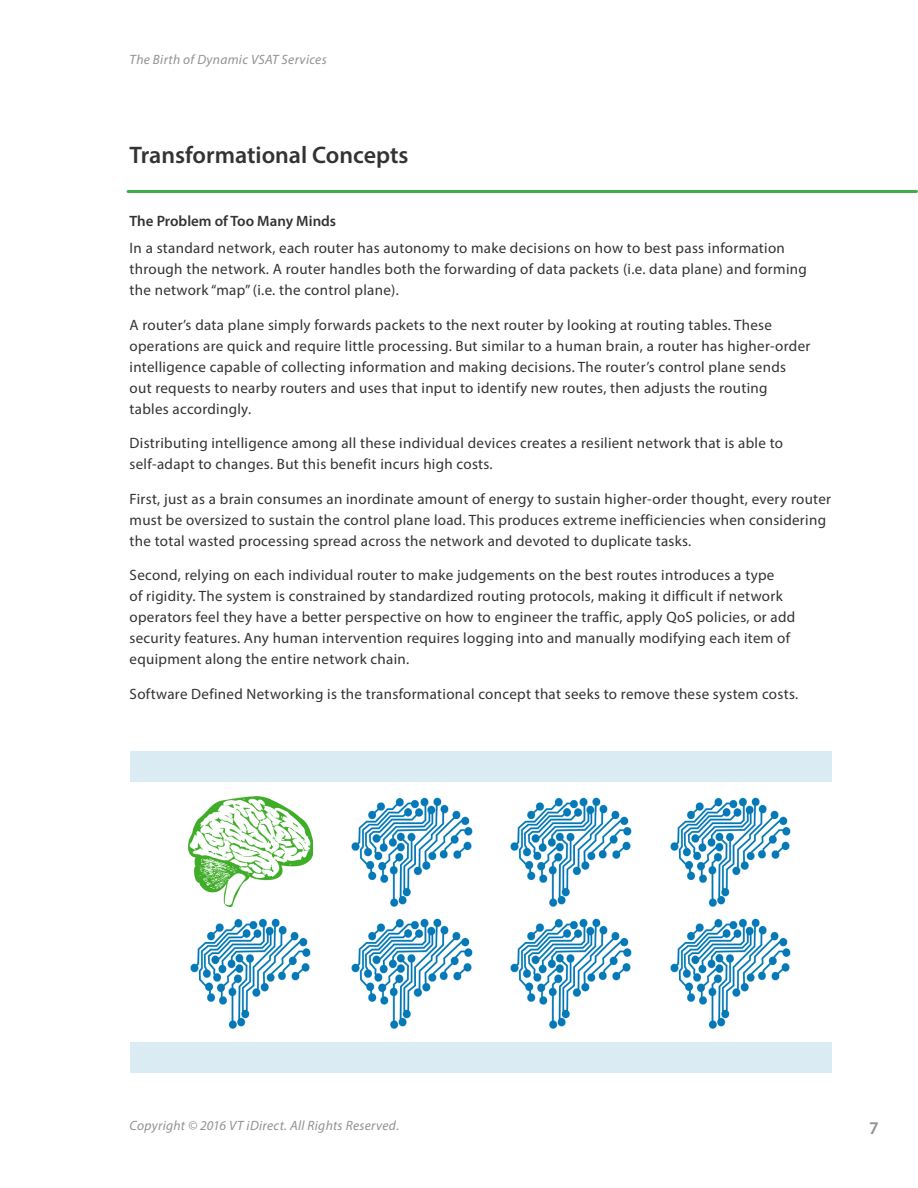
<style>
.page{position:relative;width:918px;height:1188px;background:#fff}
.page>*{position:absolute;margin:0;border:0;box-sizing:border-box;transform-origin:0 0}
.Subhead{font:600 24px "Myriad Pro";color:#333}
.Subhead_12_pt_blue{font:600 18px "Myriad Pro";color:#919295}
.Body_Copy{font:15px/21px "Myriad Pro";letter-spacing:.02em;color:#333}
.Subhead-2{font:600 15px "Myriad Pro";color:#333}
.Subhead_12_pt_blue-2{font:italic 13.5px "Myriad Pro";letter-spacing:.02em;color:#919295}
</style>
<div class="page">
<hr style="left:128px;top:190px;width:789px;height:3px;background:#40ab4a">
<div style="left:130px;top:752px;width:702px;height:30px;background:#daebf3"></div>
<div style="left:130px;top:1042px;width:702px;height:30px;background:#daebf3"></div>
<img style="left:352px;top:797px;width:120px;height:110px">
<img style="left:352px;top:918px;width:120px;height:110px">
<img style="left:511px;top:797px;width:120px;height:110px">
<img style="left:511px;top:918px;width:120px;height:110px">
<img style="left:670px;top:797px;width:121px;height:110px">
<img style="left:670px;top:918px;width:121px;height:110px">
<img style="left:190px;top:918px;width:121px;height:110px">
<img style="left:189px;top:797px;width:124px;height:110px">
<p class="Subhead_12_pt_blue-2" style="left:130px;top:51px;width:199px">The Birth of Dynamic VSAT Services</p>
<p class="Subhead" style="left:130px;top:140px;width:281px">Transformational Concepts</p>
<p class="Subhead-2" style="left:130px;top:211px;width:208px">The Problem of Too Many Minds</p>
<p class="Body_Copy" style="left:130px;top:238px;width:679px">In a standard network, each router has autonomy to make decisions on how to best pass information through the network. A router handles both the forwarding of data packets (i.e. data plane) and forming the network “map” (i.e. the control plane).</p>
<p class="Body_Copy" style="left:130px;top:314px;width:682px">A router’s data plane simply forwards packets to the next router by looking at routing tables. These operations are quick and require little processing. But similar to a human brain, a router has higher-order intelligence capable of collecting information and making decisions. The router’s control plane sends out requests to nearby routers and uses that input to identify new routes, then adjusts the routing tables accordingly.</p>
<p class="Body_Copy" style="left:130px;top:433px;width:655px">Distributing intelligence among all these individual devices creates a resilient network that is able to self-adapt to changes. But this benefit incurs high costs.</p>
<p class="Body_Copy" style="left:130px;top:488px;width:703px">First, just as a brain consumes an inordinate amount of energy to sustain higher-order thought, every router must be oversized to sustain the control plane load. This produces extreme inefficiencies when considering the total wasted processing spread across the network and devoted to duplicate tasks.</p>
<p class="Body_Copy" style="left:130px;top:565px;width:667px">Second, relying on each individual router to make judgements on the best routes introduces a type<br>of rigidity. The system is constrained by standardized routing protocols, making it difficult if network operators feel they have a better perspective on how to engineer the traffic, apply QoS policies, or add security features. Any human intervention requires logging into and manually modifying each item of equipment along the entire network chain.</p>
<p class="Body_Copy" style="left:130px;top:683px;width:670px">Software Defined Networking is the transformational concept that seeks to remove these system costs.</p>
<p class="Subhead_12_pt_blue-2" style="left:130px;top:1117px;width:271px">Copyright © 2016 VT iDirect. All Rights Reserved.</p>
<p class="Subhead_12_pt_blue" style="left:869px;top:1116px;width:11px">7</p>
</div>
